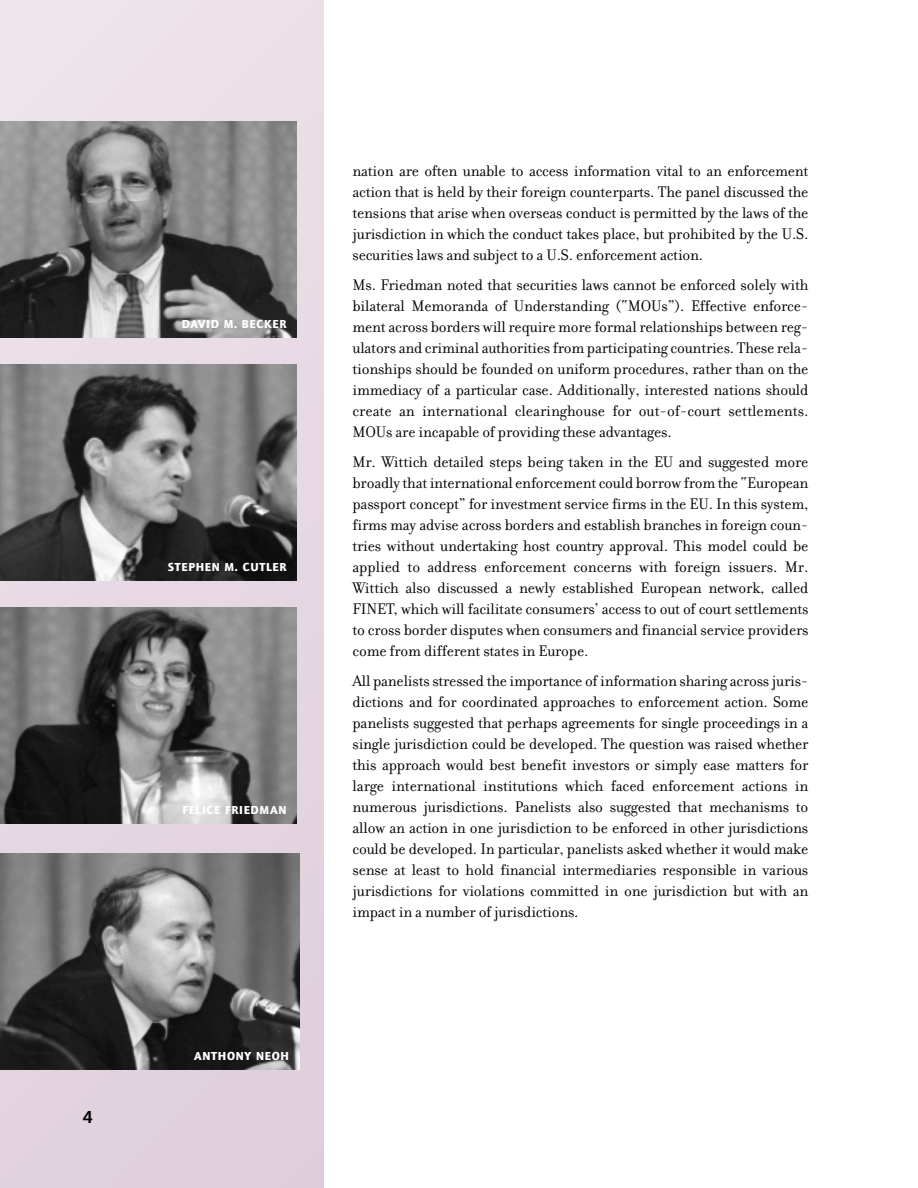
<style>
.page{position:relative;width:918px;height:1188px;background:#fff}
.page>*{position:absolute;margin:0;border:0;box-sizing:border-box;transform-origin:0 0}
.t1{font:600 18px "Foundry Journal";color:#000}
.t2{font:16.5px/21px "Filosofia";letter-spacing:-.01em;color:#000;text-align:justify}
.t3{font:700 12px "Foundry Journal";letter-spacing:.06em;color:#fff}
</style>
<div class="page">
<div style="left:0;top:1px;width:324px;height:29px;background:#ede3ea"></div>
<div style="left:0;top:30px;width:324px;height:29px;background:#ede2e9"></div>
<div style="left:0;top:59px;width:324px;height:28px;background:#ede2e9"></div>
<div style="left:0;top:87px;width:324px;height:29px;background:#ece0e9"></div>
<div style="left:0;top:347px;width:324px;height:29px;background:#e9dde6"></div>
<div style="left:0;top:434px;width:324px;height:754px;background:#e3d4df"></div>
<div style="left:24px;top:463px;width:300px;height:725px;background:#e3d3df"></div>
<div style="left:53px;top:492px;width:271px;height:696px;background:#e3d3df"></div>
<div style="left:82px;top:520px;width:242px;height:668px;background:#e0d1de"></div>
<img style="left:0;top:122px;width:297px;height:216px">
<img style="left:0;top:364px;width:297px;height:216px">
<img style="left:0;top:608px;width:297px;height:216px">
<img style="left:0;top:854px;width:300px;height:216px">
<p class="t1" style="left:83px;top:1110px;width:12px">4</p>
<p class="t3" style="left:182px;top:319px;width:106px">DAVID M. BECKER</p>
<p class="t3" style="left:168px;top:562px;width:120px">STEPHEN M. CUTLER</p>
<p class="t3" style="left:182px;top:805px;width:106px">FELICE FRIEDMAN</p>
<p class="t3" style="left:194px;top:1051px;width:96px">ANTHONY NEOH</p>
<p class="t2" style="left:352px;top:162px;width:457px">nation are often unable to access information vital to an enforcement action that is held by their foreign counterparts. The panel discussed the tensions that arise when overseas conduct is permitted by the laws of the jurisdiction in which the conduct takes place, but prohibited by the U.S. securities laws and subject to a U.S. enforcement action.</p>
<p class="t2" style="left:352px;top:276px;width:457px">Ms. Friedman noted that securities laws cannot be enforced solely with bilateral Memoranda of Understanding (“MOUs”). Effective enforce&shy;ment across borders will require more formal relationships between reg&shy;ulators and criminal authorities from participating countries. These rela&shy;tionships should be founded on uniform procedures, rather than on the immediacy of a particular case. Additionally, interested nations should create an international clearinghouse for out-of-court settlements.<br>MOUs are incapable of providing these advantages.</p>
<p class="t2" style="left:352px;top:453px;width:458px">Mr. Wittich detailed steps being taken in the EU and suggested more broadly that international enforcement could borrow from the “European passport concept” for investment service firms in the EU. In this system, firms may advise across borders and establish branches in foreign coun&shy;tries without undertaking host country approval. This model could be applied to address enforcement concerns with foreign issuers. Mr.<br>Wittich also discussed a newly established European network, called FINET, which will facilitate consumers’ access to out of court settlements to cross border disputes when consumers and financial service providers come from different states in Europe.</p>
<p class="t2" style="left:352px;top:672px;width:457px">All panelists stressed the importance of information sharing across juris&shy;dictions and for coordinated approaches to enforcement action. Some panelists suggested that perhaps agreements for single proceedings in a single jurisdiction could be developed. The question was raised whether this approach would best benefit investors or simply ease matters for large international institutions which faced enforcement actions in numerous jurisdictions. Panelists also suggested that mechanisms to allow an action in one jurisdiction to be enforced in other jurisdictions could be developed. In particular, panelists asked whether it would make sense at least to hold financial intermediaries responsible in various jurisdictions for violations committed in one jurisdiction but with an impact in a number of jurisdictions.</p>
</div>
